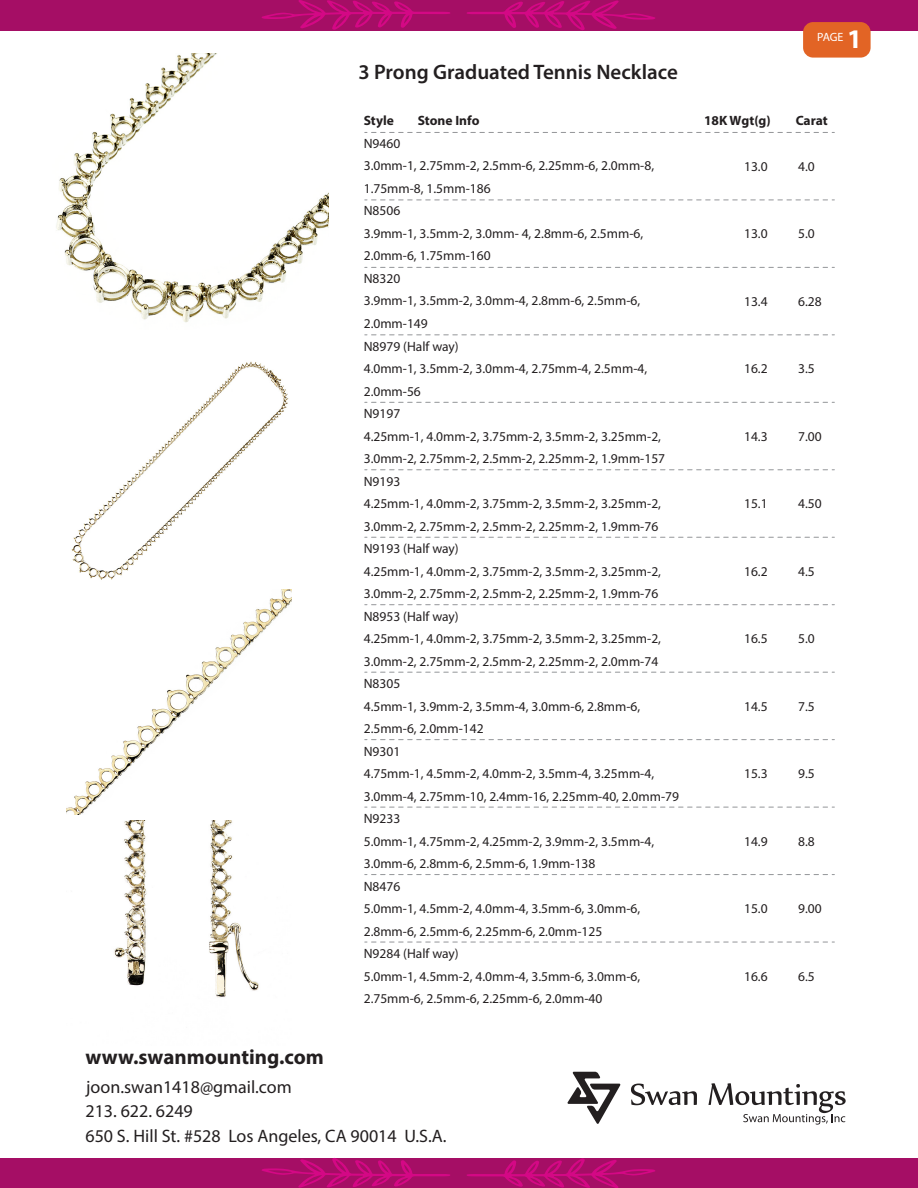
<style>
.page{position:relative;width:918px;height:1188px;background:#fff}
.page>*{position:absolute;margin:0;border:0;box-sizing:border-box;transform-origin:0 0}
.t1{font:700 27px "Myriad Pro";color:#fff}
.t2{font:600 21px "Myriad Pro";color:#231f20}
.t3{font:700 21px "Myriad Pro";color:#231f20}
.t4{font:18px/24.5px "Myriad Pro";color:#231f20}
.t5{font:13.5px/22.5px "Myriad Pro";color:#231f20}
.t6{font:700 13.5px "Myriad Pro";color:#231f20}
.t7{font:12px "Myriad Pro";color:#fff}
</style>
<div class="page">
<div style="left:0;top:0;width:918px;height:30px;background:#a50e65"></div>
<div style="left:803px;top:22px;width:68px;height:36px;background:#e26425;border-radius:10px"></div>
<svg style="left:365px;top:200px;width:469px;height:1px"></svg>
<svg style="left:365px;top:132px;width:469px;height:1px"></svg>
<svg style="left:365px;top:334px;width:469px;height:1px"></svg>
<svg style="left:365px;top:267px;width:469px;height:1px"></svg>
<svg style="left:365px;top:469px;width:469px;height:1px"></svg>
<svg style="left:365px;top:402px;width:469px;height:1px"></svg>
<svg style="left:365px;top:604px;width:469px;height:1px"></svg>
<svg style="left:365px;top:537px;width:469px;height:1px"></svg>
<svg style="left:365px;top:672px;width:469px;height:1px"></svg>
<svg style="left:365px;top:807px;width:469px;height:1px"></svg>
<svg style="left:365px;top:739px;width:469px;height:1px"></svg>
<svg style="left:365px;top:942px;width:469px;height:1px"></svg>
<svg style="left:365px;top:874px;width:469px;height:1px"></svg>
<svg style="left:567px;top:1072px;width:54px;height:52px"></svg>
<svg style="left:631px;top:1084px;width:66px;height:21px"></svg>
<svg style="left:709px;top:1083px;width:137px;height:42px"></svg>
<div style="left:0;top:1158px;width:918px;height:30px;background:#a50e65"></div>
<svg style="left:262px;top:0;width:188px;height:30px"></svg>
<svg style="left:467px;top:0;width:188px;height:31px"></svg>
<svg style="left:467px;top:1158px;width:188px;height:30px"></svg>
<svg style="left:262px;top:1158px;width:188px;height:30px"></svg>
<img style="left:56px;top:53px;width:273px;height:270px">
<img style="left:71px;top:361px;width:218px;height:219px">
<img style="left:66px;top:590px;width:225px;height:225px">
<img style="left:114px;top:820px;width:145px;height:178px">
<h2 class="t2" style="left:359px;top:59px;width:321px">3 Prong Graduated Tennis Necklace</h2>
<p class="t7" style="left:817px;top:29px;width:28px">PAGE</p>
<h1 class="t1" style="left:847px;top:22px;width:16px">1</h1>
<h2 class="t3" style="left:85px;top:1043px;width:240px">www.swanmounting.com</h2>
<h3 class="t4" style="left:86px;top:1074px;width:207px">joon.swan1418@gmail.com</h3>
<p class="t6" style="left:364px;top:112px;width:32px">Style</p>
<p class="t6" style="left:418px;top:112px;width:63px">Stone Info</p>
<p class="t6" style="left:704px;top:112px;width:68px">18K Wgt(g)</p>
<p class="t6" style="left:796px;top:112px;width:33px">Carat</p>
<p class="t5" style="left:364px;top:132px;width:317px">N9460<br>3.0mm-1, 2.75mm-2, 2.5mm-6, 2.25mm-6, 2.0mm-8,<br>1.75mm-8, 1.5mm-186<br>N8506<br>3.9mm-1, 3.5mm-2, 3.0mm- 4, 2.8mm-6, 2.5mm-6,<br>2.0mm-6, 1.75mm-160<br>N8320<br>3.9mm-1, 3.5mm-2, 3.0mm-4, 2.8mm-6, 2.5mm-6,<br>2.0mm-149<br>N8979 (Half way)<br>4.0mm-1, 3.5mm-2, 3.0mm-4, 2.75mm-4, 2.5mm-4,<br>2.0mm-56<br>N9197<br>4.25mm-1, 4.0mm-2, 3.75mm-2, 3.5mm-2, 3.25mm-2,<br>3.0mm-2, 2.75mm-2, 2.5mm-2, 2.25mm-2, 1.9mm-157<br>N9193<br>4.25mm-1, 4.0mm-2, 3.75mm-2, 3.5mm-2, 3.25mm-2,<br>3.0mm-2, 2.75mm-2, 2.5mm-2, 2.25mm-2, 1.9mm-76<br>N9193 (Half way)<br>4.25mm-1, 4.0mm-2, 3.75mm-2, 3.5mm-2, 3.25mm-2,<br>3.0mm-2, 2.75mm-2, 2.5mm-2, 2.25mm-2, 1.9mm-76<br>N8953 (Half way)<br>4.25mm-1, 4.0mm-2, 3.75mm-2, 3.5mm-2, 3.25mm-2,<br>3.0mm-2, 2.75mm-2, 2.5mm-2, 2.25mm-2, 2.0mm-74<br>N8305<br>4.5mm-1, 3.9mm-2, 3.5mm-4, 3.0mm-6, 2.8mm-6,<br>2.5mm-6, 2.0mm-142<br>N9301<br>4.75mm-1, 4.5mm-2, 4.0mm-2, 3.5mm-4, 3.25mm-4,<br>3.0mm-4, 2.75mm-10, 2.4mm-16, 2.25mm-40, 2.0mm-79<br>N9233<br>5.0mm-1, 4.75mm-2, 4.25mm-2, 3.9mm-2, 3.5mm-4,<br>3.0mm-6, 2.8mm-6, 2.5mm-6, 1.9mm-138<br>N8476<br>5.0mm-1, 4.5mm-2, 4.0mm-4, 3.5mm-6, 3.0mm-6,<br>2.8mm-6, 2.5mm-6, 2.25mm-6, 2.0mm-125<br>N9284 (Half way)<br>5.0mm-1, 4.5mm-2, 4.0mm-4, 3.5mm-6, 3.0mm-6,<br>2.75mm-6, 2.5mm-6, 2.25mm-6, 2.0mm-40</p>
<p class="t5" style="left:744px;top:155px;width:25px">13.0</p>
<p class="t5" style="left:798px;top:155px;width:18px">4.0</p>
<p class="t5" style="left:744px;top:222px;width:25px">13.0</p>
<p class="t5" style="left:798px;top:222px;width:18px">5.0</p>
<p class="t5" style="left:744px;top:290px;width:25px">13.4</p>
<p class="t5" style="left:798px;top:290px;width:25px">6.28</p>
<p class="t5" style="left:744px;top:357px;width:25px">16.2</p>
<p class="t5" style="left:798px;top:357px;width:18px">3.5</p>
<p class="t5" style="left:744px;top:425px;width:25px">14.3</p>
<p class="t5" style="left:798px;top:425px;width:25px">7.00</p>
<p class="t5" style="left:744px;top:492px;width:25px">15.1</p>
<p class="t5" style="left:798px;top:492px;width:25px">4.50</p>
<p class="t5" style="left:744px;top:560px;width:25px">16.2</p>
<p class="t5" style="left:798px;top:560px;width:18px">4.5</p>
<p class="t5" style="left:744px;top:627px;width:25px">16.5</p>
<p class="t5" style="left:798px;top:627px;width:18px">5.0</p>
<p class="t5" style="left:744px;top:695px;width:25px">14.5</p>
<p class="t5" style="left:798px;top:695px;width:18px">7.5</p>
<p class="t5" style="left:744px;top:762px;width:25px">15.3</p>
<p class="t5" style="left:798px;top:762px;width:18px">9.5</p>
<p class="t5" style="left:744px;top:830px;width:25px">14.9</p>
<p class="t5" style="left:798px;top:830px;width:18px">8.8</p>
<p class="t5" style="left:744px;top:897px;width:25px">15.0</p>
<p class="t5" style="left:798px;top:897px;width:25px">9.00</p>
<p class="t5" style="left:744px;top:965px;width:25px">16.6</p>
<p class="t5" style="left:798px;top:965px;width:18px">6.5</p>
<h3 class="t4" style="left:85px;top:1099px;width:363px">213. 622. 6249<br>650 S. Hill St. #528 Los Angeles, CA 90014 U.S.A.</h3>
</div>
